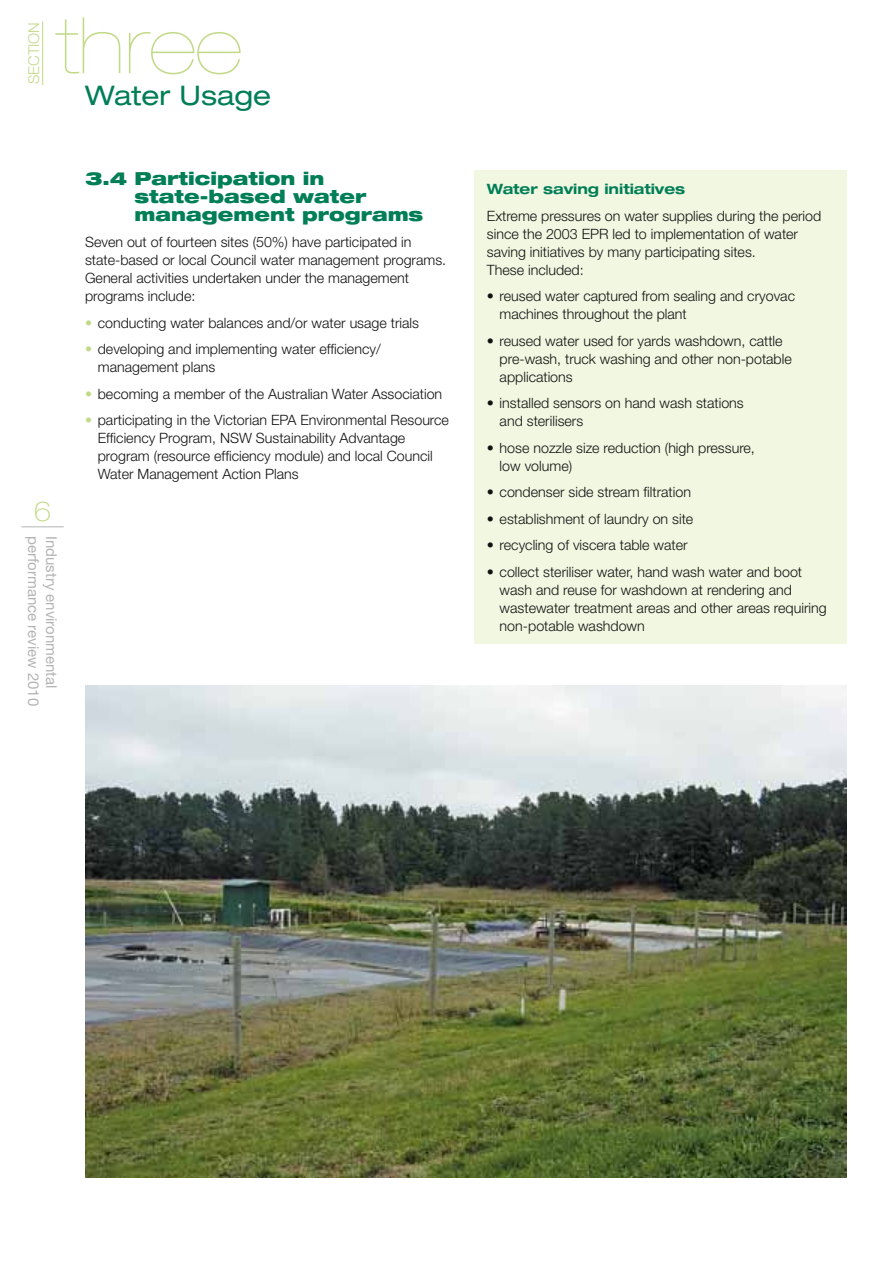
<style>
.page{position:relative;width:893px;height:1263px;background:#fff}
.page>*{position:absolute;margin:0;border:0;box-sizing:border-box;transform-origin:0 0}
.t1{font:900 expanded 78px "Helvetica Neue";color:#c2da88}
.t2{font:expanded 27px "Helvetica Neue";color:#007e56}
.t3{font:100 expanded 27px "Helvetica Neue";color:#c2da88}
.t4{font:900 expanded 18px/18px "Helvetica Neue";color:#007e56}
.t5{font:15px "Helvetica Neue";color:#b3b5b4}
.t6{font:300 15px "Helvetica Neue";color:#c2da88}
.t7{font:300 14.25px/18px "Helvetica Neue";color:#121212}
.t8{font:700 expanded 14.25px "Helvetica Neue";color:#007e56}
.s1{color:#c2da88}
</style>
<div class="page">
<hr style="left:42px;top:21px;width:1px;height:64px;background:#c2da88">
<hr style="left:21px;top:526px;width:43px;height:1px;background:#b3b5b4">
<div style="left:474px;top:170px;width:372px;height:473px;background:#f2f7e1"></div>
<img style="left:85px;top:686px;width:761px;height:492px">
<p class="t6" style="left:24px;top:84px;width:64px;rotate:-90deg">SECTION</p>
<h1 class="t1" style="left:55px;top:0;width:188px">three</h1>
<h2 class="t2" style="left:85px;top:79px;width:188px">Water Usage</h2>
<p class="t4" style="left:134px;top:169px;width:290px;text-indent:-49px">3.4 Participation in state-based water management programs</p>
<p class="t7" style="left:85px;top:233px;width:363px">Seven out of fourteen sites (50%) have participated in state-based or local Council water management programs.<br>General activities undertaken under the management programs include:</p>
<p class="t7" style="left:85px;top:314px;width:336px"><span class="s1">•</span> conducting water balances and/or water usage trials</p>
<p class="t7" style="left:98px;top:340px;width:284px;text-indent:-13px"><span class="s1">•</span> developing and implementing water efficiency/ management plans</p>
<p class="t7" style="left:85px;top:385px;width:359px"><span class="s1">•</span> becoming a member of the Australian Water Association</p>
<p class="t7" style="left:98px;top:411px;width:353px;text-indent:-13px"><span class="s1">•</span> participating in the Victorian EPA Environmental Resource Efficiency Program, NSW Sustainability Advantage program (resource efficiency module) and local Council Water Management Action Plans</p>
<h2 class="t3" style="left:34px;top:495px;width:19px">6</h2>
<p class="t5" style="left:42px;top:536px;width:172px;rotate:90deg">performance review 2010</p>
<p class="t5" style="left:60px;top:536px;width:154px;rotate:90deg">Industry environmental</p>
<p class="t8" style="left:487px;top:180px;width:200px">Water saving initiatives</p>
<p class="t7" style="left:487px;top:206px;width:336px">Extreme pressures on water supplies during the period since the 2003 EPR led to implementation of water saving initiatives by many participating sites.<br>These included:</p>
<p class="t7" style="left:500px;top:287px;width:297px;text-indent:-13px">• reused water captured from sealing and cryovac machines throughout the plant</p>
<p class="t7" style="left:500px;top:331px;width:294px;text-indent:-13px">• reused water used for yards washdown, cattle pre-wash, truck washing and other non-potable applications</p>
<p class="t7" style="left:500px;top:394px;width:246px;text-indent:-13px">• installed sensors on hand wash stations and sterilisers</p>
<p class="t7" style="left:500px;top:438px;width:257px;text-indent:-13px">• hose nozzle size reduction (high pressure, low volume)</p>
<p class="t7" style="left:487px;top:483px;width:206px">• condenser side stream filtration</p>
<p class="t7" style="left:487px;top:509px;width:208px">• establishment of laundry on site</p>
<p class="t7" style="left:487px;top:536px;width:202px">• recycling of viscera table water</p>
<p class="t7" style="left:500px;top:562px;width:329px;text-indent:-13px">• collect steriliser water, hand wash water and boot wash and reuse for washdown at rendering and wastewater treatment areas and other areas requiring non-potable washdown</p>
</div>
